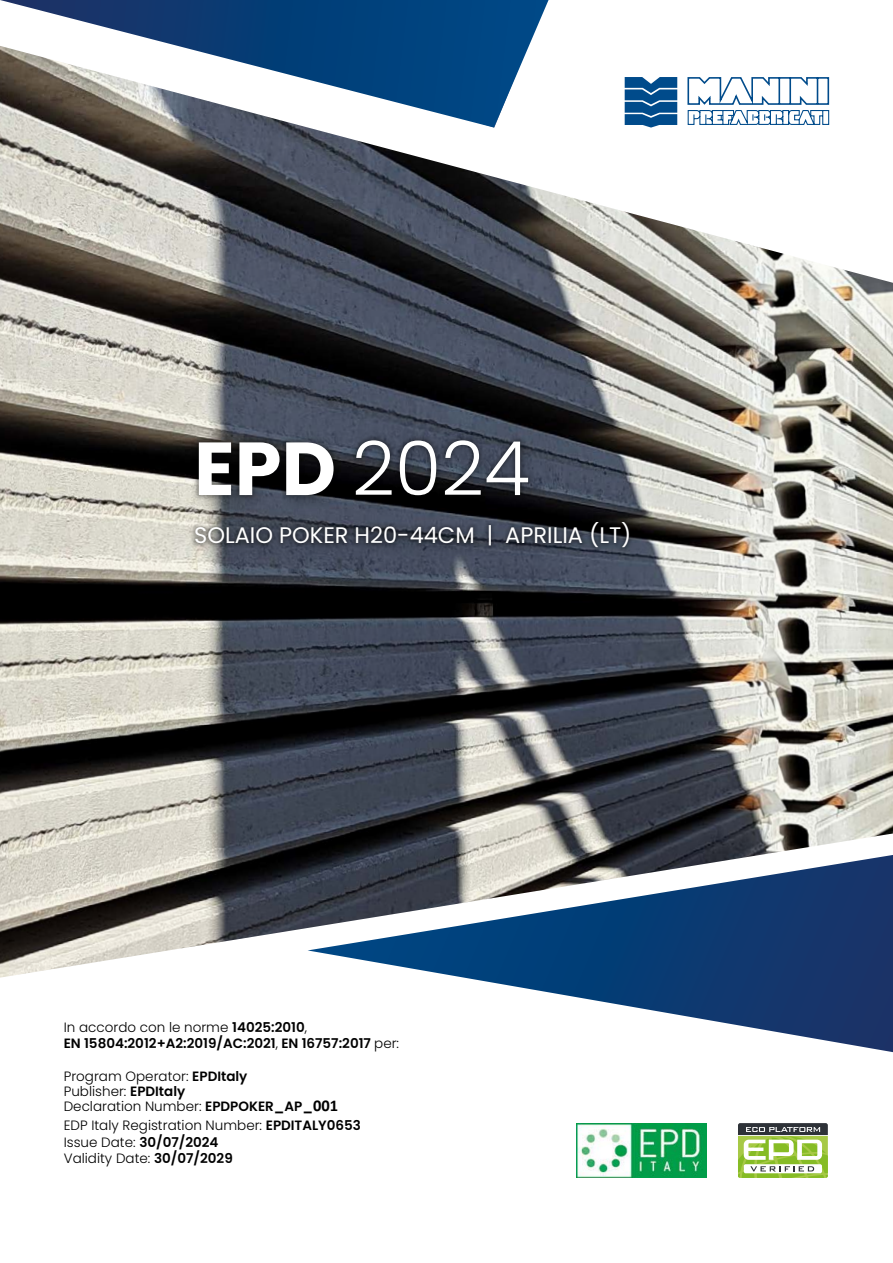
<style>
.page{position:relative;width:893px;height:1263px;background:#fff}
.page>*{position:absolute;margin:0;border:0;box-sizing:border-box;transform-origin:0 0}
.t1{font:300 75px "Poppins";color:#fff}
.t2{font:22.5px "Poppins";color:#fff}
.t3{font:300 13.5px/15px "Poppins";color:#000}
.t4{font:600 13.5px/16.2px "Poppins";color:#000}
.s1{font-weight:700}
.s2{font-weight:300}
.s3{font-weight:600}
.s4{font-family:"Calibri";font-weight:700;font-size:16.5px}
</style>
<div class="page">
<img style="left:0;top:77px;width:893px;height:901px">
<svg style="left:625px;top:77px;width:52px;height:51px;background:#2b699e"></svg>
<svg style="left:687px;top:77px;width:143px;height:50px"></svg>
<img style="left:577px;top:1123px;width:129px;height:55px">
<div style="left:186px;top:431px;width:461px;height:134px;background:#000;opacity:.3"></div>
<div style="left:190px;top:435px;width:444px;height:117px;background:#000;opacity:.35"></div>
<svg style="left:308px;top:855px;width:585px;height:197px"></svg>
<svg style="left:0;top:0;width:549px;height:128px"></svg>
<svg style="left:738px;top:1123px;width:90px;height:55px"></svg>
<h1 class="t1" style="left:194px;top:425px;width:337px"><span class="s1">EPD</span> 2024</h1>
<h2 class="t2" style="left:194px;top:522px;width:439px">SOLAIO POKER H20-44CM | APRILIA (LT)</h2>
<p class="t4" style="left:64px;top:1019px;width:337px"><span class="s2">In accordo con le norme</span> 14025:2010<span class="s2">,<br></span>EN 15804:2012+A2:2019/AC:2021<span class="s2">,</span> EN 16757:2017 <span class="s2">per:</span></p>
<p class="t3" style="left:64px;top:1068px;width:276px">Program Operator: <span class="s3">EPDItaly<br></span>Publisher: <span class="s3">EPDItaly<br></span>Declaration Number: <span class="s3">EPDPOKER_AP_</span><span class="s4">001</span></p>
<p class="t3" style="left:64px;top:1118px;width:299px;line-height:16.2px">EDP Italy Registration Number: <span class="s3">EPDITALY0653<br></span>Issue Date: <span class="s3">30/07/2024<br></span>Validity Date: <span class="s3">30/07/2029</span></p>
</div>
